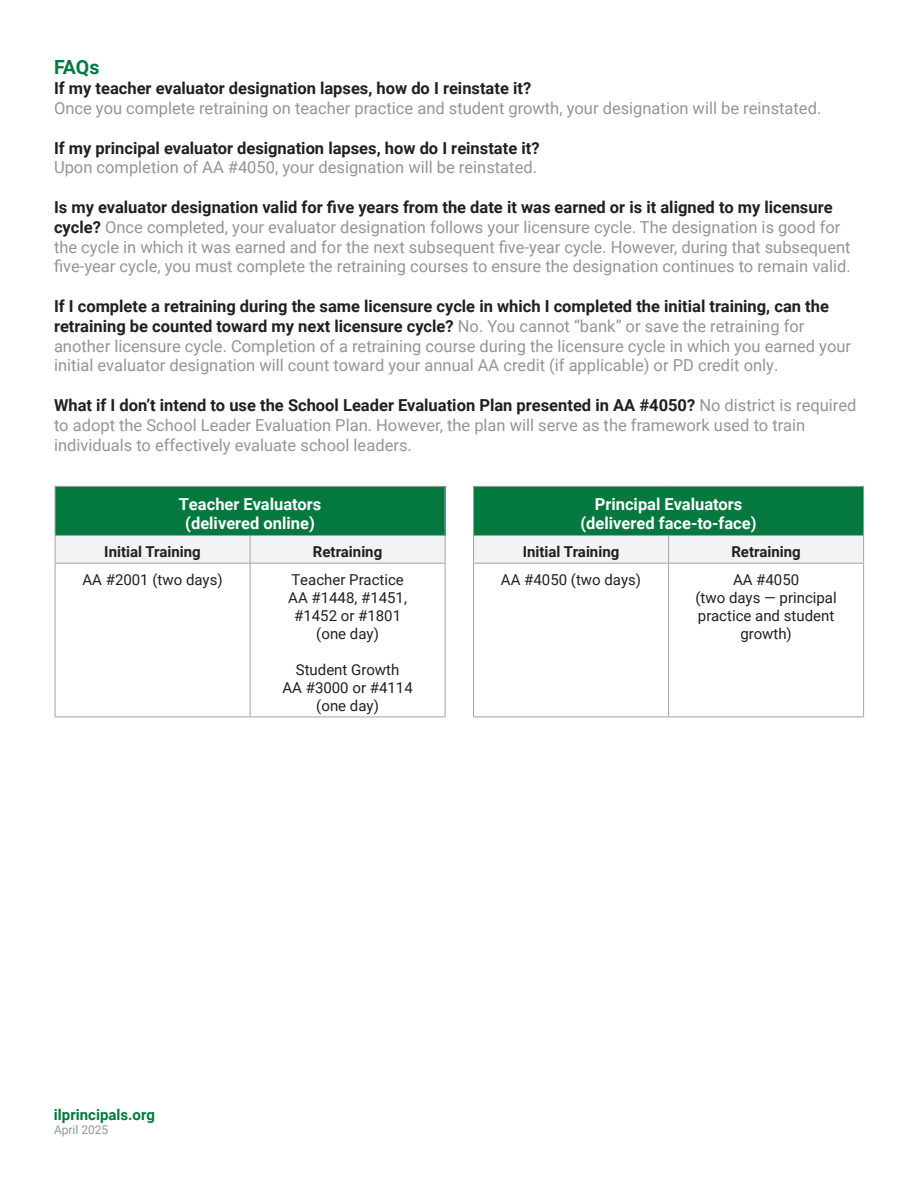
<style>
.page{position:relative;width:918px;height:1188px;background:#fff}
.page>*{position:absolute;margin:0;border:0;box-sizing:border-box;transform-origin:0 0}
.t1{font:700 19.5px "Roboto";color:#04793f}
.t2{font:16.5px/19.8px "Roboto";color:#939598}
.t3{font:700 16.5px "Roboto";color:#231f20}
.t4{font:700 16.5px/19.8px "Roboto";color:#fff;text-align:center}
.t5{font:15px/18px "Roboto";color:#231f20;text-align:center}
.t6{font:700 15px "Roboto";color:#231f20}
.t7{font:700 15px "Roboto";color:#04793f}
.t8{font:12px "Roboto";color:#939598}
.s1{font-weight:700;color:#231f20}
</style>
<div class="page">
<div style="left:55px;top:486px;width:390px;height:49px;background:#04793f"></div>
<hr style="left:55px;top:486px;width:195px;height:1px;background:#a3a2a4">
<hr style="left:55px;top:487px;width:1px;height:48px;background:#a3a2a4">
<hr style="left:250px;top:486px;width:196px;height:1px;background:#a3a2a4">
<hr style="left:445px;top:487px;width:1px;height:48px;background:#a3a2a4">
<svg style="left:55px;top:535px;width:391px;height:28px"></svg>
<hr style="left:55px;top:563px;width:195px;height:1px;background:#a3a2a4">
<hr style="left:55px;top:564px;width:1px;height:153px;background:#a3a2a4">
<hr style="left:250px;top:563px;width:196px;height:1px;background:#a3a2a4">
<hr style="left:250px;top:564px;width:1px;height:153px;background:#a3a2a4">
<hr style="left:445px;top:564px;width:1px;height:153px;background:#a3a2a4">
<hr style="left:55px;top:717px;width:195px;height:1px;background:#a3a2a4">
<hr style="left:250px;top:717px;width:196px;height:1px;background:#a3a2a4">
<div style="left:474px;top:486px;width:390px;height:49px;background:#04793f"></div>
<hr style="left:473px;top:486px;width:196px;height:1px;background:#a3a2a4">
<hr style="left:473px;top:487px;width:1px;height:48px;background:#a3a2a4">
<hr style="left:669px;top:486px;width:195px;height:1px;background:#a3a2a4">
<hr style="left:863px;top:487px;width:1px;height:48px;background:#a3a2a4">
<svg style="left:473px;top:535px;width:391px;height:28px"></svg>
<hr style="left:473px;top:563px;width:196px;height:1px;background:#a3a2a4">
<hr style="left:473px;top:564px;width:1px;height:153px;background:#a3a2a4">
<hr style="left:669px;top:563px;width:195px;height:1px;background:#a3a2a4">
<hr style="left:668px;top:564px;width:1px;height:153px;background:#a3a2a4">
<hr style="left:863px;top:564px;width:1px;height:153px;background:#a3a2a4">
<hr style="left:473px;top:717px;width:196px;height:1px;background:#a3a2a4">
<hr style="left:669px;top:717px;width:195px;height:1px;background:#a3a2a4">
<p class="t1" style="left:54px;top:54px;width:47px">FAQs</p>
<p class="t3" style="left:54px;top:77px;width:479px">If my teacher evaluator designation lapses, how do I reinstate it?</p>
<p class="t2" style="left:54px;top:98px;width:769px">Once you complete retraining on teacher practice and student growth, your designation will be reinstated.</p>
<p class="t3" style="left:54px;top:136px;width:487px">If my principal evaluator designation lapses, how do I reinstate it?</p>
<p class="t2" style="left:54px;top:157px;width:485px">Upon completion of AA #4050, your designation will be reinstated.</p>
<p class="t2" style="left:54px;top:197px;width:798px"><span class="s1">Is my evaluator designation valid for five years from the date it was earned or is it aligned to my licensure cycle?</span> Once completed, your evaluator designation follows your licensure cycle. The designation is good for the cycle in which it was earned and for the next subsequent five-year cycle. However, during that subsequent five-year cycle, you must complete the retraining courses to ensure the designation continues to remain valid.</p>
<p class="t2" style="left:54px;top:296px;width:799px"><span class="s1">If I complete a retraining during the same licensure cycle in which I completed the initial training, can the retraining be counted toward my next licensure cycle?</span> No. You cannot “bank” or save the retraining for another licensure cycle. Completion of a retraining course during the licensure cycle in which you earned your initial evaluator designation will count toward your annual AA credit (if applicable) or PD credit only.</p>
<p class="t2" style="left:54px;top:395px;width:804px"><span class="s1">What if I don’t intend to use the School Leader Evaluation Plan presented in AA #4050?</span> No district is required to adopt the School Leader Evaluation Plan. However, the plan will serve as the framework used to train individuals to effectively evaluate school leaders.</p>
<p class="t4" style="left:179px;top:493px;width:144px">Teacher Evaluators (delivered online)</p>
<p class="t6" style="left:104px;top:541px;width:98px">Initial Training</p>
<p class="t6" style="left:313px;top:541px;width:71px">Retraining</p>
<p class="t5" style="left:82px;top:570px;width:142px">AA #2001 (two days)</p>
<p class="t5" style="left:288px;top:570px;width:120px">Teacher Practice<br>AA #1448, #1451, #1452 or #1801 (one day)</p>
<p class="t5" style="left:283px;top:660px;width:132px">Student Growth<br>AA #3000 or #4114 (one day)</p>
<p class="t4" style="left:580px;top:493px;width:178px">Principal Evaluators (delivered face-to-face)</p>
<p class="t6" style="left:523px;top:541px;width:98px">Initial Training</p>
<p class="t6" style="left:731px;top:541px;width:71px">Retraining</p>
<p class="t5" style="left:501px;top:570px;width:142px">AA #4050 (two days)</p>
<p class="t5" style="left:695px;top:570px;width:143px">AA #4050<br>(two days — principal practice and student growth)</p>
<p class="t7" style="left:54px;top:1104px;width:103px">ilprincipals.org</p>
<p class="t8" style="left:54px;top:1121px;width:56px">April 2025</p>
</div>
